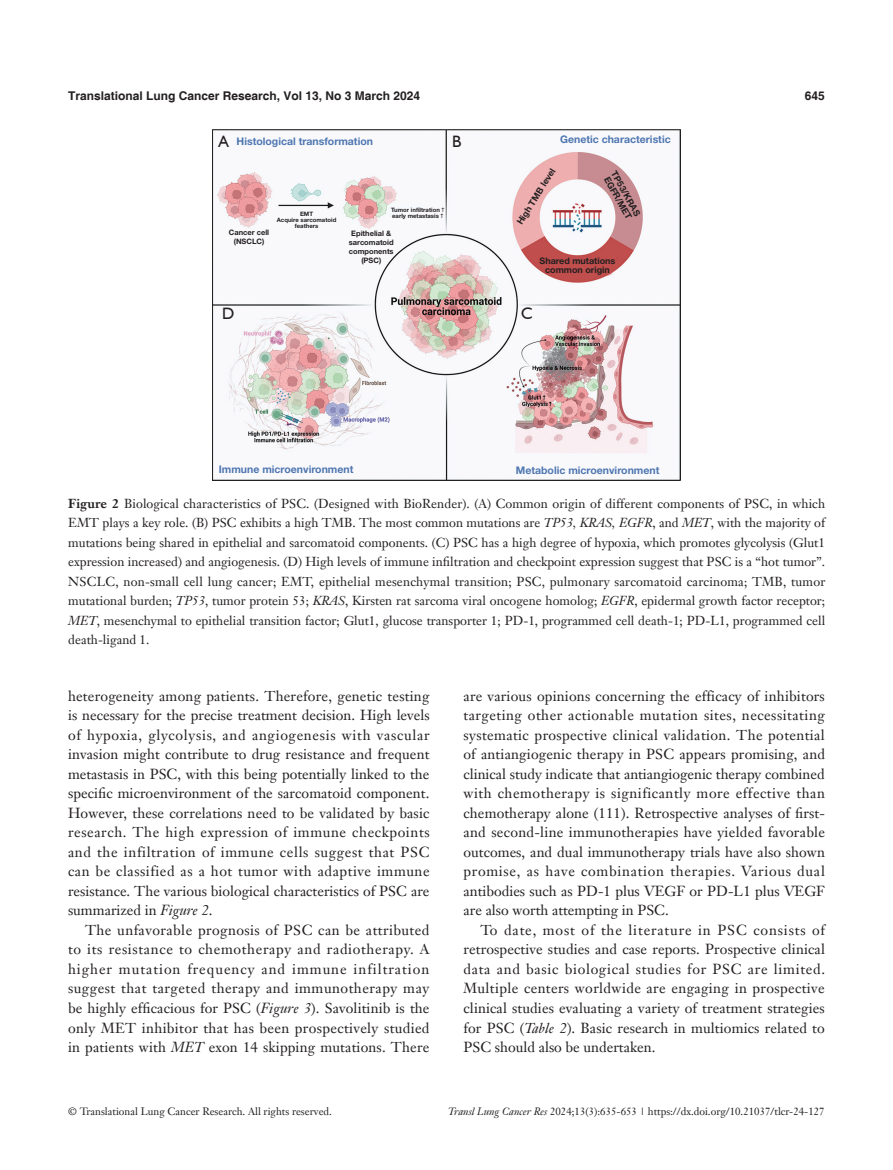
<style>
.page{position:relative;width:893px;height:1170px;background:#fff}
.page>*{position:absolute;margin:0;border:0;box-sizing:border-box;transform-origin:0 0}
.Cite{font:16.5px "Humanist 521 BT";color:#231f20}
.t1{font:14.25px/19.5px "Janson Text LT";color:#231f20;text-align:justify}
.t2{font:12.75px/19.5px "Janson Text LT";color:#231f20;text-align:justify}
.t3{font:700 12px "Helvetica";color:#231f20}
.t4{font:10.5px "Janson Text LT";color:#231f20}
.t5{font:700 10.5px "Helvetica Neue LT Pro";color:#4e76b0}
.t6{font:700 9px "Helvetica Neue LT Pro";color:#231f20}
.t7{font:700 7.5px "Helvetica Neue LT Pro";color:#231f20}
.t8{font:700 6px "Helvetica Neue LT Pro";color:#231f20}
.s1{font-family:"Cambria"}
.s2{font-weight:700}
.s3{font-style:italic}
</style>
<div class="page">
<img style="left:213px;top:129px;width:468px;height:351px">
<p class="t3" style="left:68px;top:88px;width:354px">Translational Lung Cancer Research, Vol 13, No 3 March 2024</p>
<p class="t3" style="left:805px;top:88px;width:22px">645</p>
<p class="Cite" style="left:219px;top:131px;width:12px">A</p>
<p class="Cite" style="left:452px;top:131px;width:11px">B</p>
<p class="t5" style="left:560px;top:133px;width:112px">Genetic characteristic</p>
<p class="t5" style="left:237px;top:135px;width:138px">Histological transformation</p>
<p class="t8" style="left:300px;top:210px;width:14px">EMT</p>
<p class="t8" style="left:277px;top:216px;width:61px">Acquire sarcomatoid</p>
<p class="t8" style="left:295px;top:222px;width:25px">feathers</p>
<p class="t7" style="left:229px;top:228px;width:42px">Cancer cell</p>
<p class="t7" style="left:234px;top:237px;width:32px">(NSCLC)</p>
<p class="t8" style="left:391px;top:206px;width:55px">Tumor infiltration <span class="s1">↑</span></p>
<p class="t8" style="left:392px;top:212px;width:53px">early metastasis <span class="s1">↑</span></p>
<p class="t7" style="left:351px;top:228px;width:42px">Epithelial &amp;</p>
<p class="t7" style="left:349px;top:237px;width:46px">sarcomatoid</p>
<p class="t7" style="left:349px;top:246px;width:46px">components</p>
<p class="t7" style="left:361px;top:255px;width:21px">(PSC)</p>
<p class="t6" style="left:514px;top:221px;width:66px;rotate:-58deg">High TMB level</p>
<p class="t6" style="left:540px;top:255px;width:77px">Shared mutations</p>
<p class="t6" style="left:545px;top:264px;width:66px">common origin</p>
<p class="t6" style="left:619px;top:169px;width:51px;rotate:61deg">TP53/KRAS</p>
<p class="t6" style="left:611px;top:174px;width:49px;rotate:61deg">EGFR/MET</p>
<p class="Cite" style="left:222px;top:303px;width:14px">D</p>
<p class="Cite" style="left:521px;top:303px;width:13px">C</p>
<p class="t5" style="left:219px;top:462px;width:136px">Immune microenvironment</p>
<p class="t5" style="left:516px;top:463px;width:145px">Metabolic microenvironment</p>
<p class="t2" style="left:68px;top:493px;width:759px"><span class="s2">Figure 2</span> Biological characteristics of PSC. (Designed with BioRender). (A) Common origin of different components of PSC, in which EMT plays a key role. (B) PSC exhibits a high TMB. The most common mutations are <span class="s3">TP53, KRAS, EGFR</span>, and <span class="s3">MET</span>, with the majority of mutations being shared in epithelial and sarcomatoid components. (C) PSC has a high degree of hypoxia, which promotes glycolysis (Glut1 expression increased) and angiogenesis. (D) High levels of immune infiltration and checkpoint expression suggest that PSC is a “hot tumor”.<br>NSCLC, non-small cell lung cancer; EMT, epithelial mesenchymal transition; PSC, pulmonary sarcomatoid carcinoma; TMB, tumor mutational burden; <span class="s3">TP53</span>, tumor protein 53; <span class="s3">KRAS</span>, Kirsten rat sarcoma viral oncogene homolog; <span class="s3">EGFR</span>, epidermal growth factor receptor; <span class="s3">MET</span>, mesenchymal to epithelial transition factor; Glut1, glucose transporter 1; PD-1, programmed cell death-1; PD-L1, programmed cell death-ligand 1.</p>
<p class="t1" style="left:68px;top:686px;width:363px">heterogeneity among patients. Therefore, genetic testing is necessary for the precise treatment decision. High levels of hypoxia, glycolysis, and angiogenesis with vascular invasion might contribute to drug resistance and frequent metastasis in PSC, with this being potentially linked to the specific microenvironment of the sarcomatoid component.<br>However, these correlations need to be validated by basic research. The high expression of immune checkpoints and the infiltration of immune cells suggest that PSC can be classified as a hot tumor with adaptive immune resistance. The various biological characteristics of PSC are summarized in <span class="s3">Figure 2</span>.</p>
<p class="t1" style="left:68px;top:920px;width:363px;text-indent:17px">The unfavorable prognosis of PSC can be attributed to its resistance to chemotherapy and radiotherapy. A higher mutation frequency and immune infiltration suggest that targeted therapy and immunotherapy may be highly efficacious for PSC (<span class="s3">Figure 3</span>). Savolitinib is the only MET inhibitor that has been prospectively studied in patients with <span class="s3">MET</span> exon 14 skipping mutations. There</p>
<p class="t1" style="left:463px;top:686px;width:363px">are various opinions concerning the efficacy of inhibitors targeting other actionable mutation sites, necessitating systematic prospective clinical validation. The potential of antiangiogenic therapy in PSC appears promising, and clinical study indicate that antiangiogenic therapy combined with chemotherapy is significantly more effective than chemotherapy alone (111). Retrospective analyses of first&shy;and second-line immunotherapies have yielded favorable outcomes, and dual immunotherapy trials have also shown promise, as have combination therapies. Various dual antibodies such as PD-1 plus VEGF or PD-L1 plus VEGF are also worth attempting in PSC.</p>
<p class="t1" style="left:463px;top:920px;width:363px;text-indent:17px">To date, most of the literature in PSC consists of retrospective studies and case reports. Prospective clinical data and basic biological studies for PSC are limited.<br>Multiple centers worldwide are engaging in prospective clinical studies evaluating a variety of treatment strategies for PSC (<span class="s3">Table 2</span>). Basic research in multiomics related to PSC should also be undertaken.</p>
<p class="t4" style="left:68px;top:1104px;width:265px">© Translational Lung Cancer Research. All rights reserved.</p>
<p class="t4" style="left:448px;top:1104px;width:378px"><span class="s3">Transl Lung Cancer Res</span> 2024;13(3):635-653 | https://dx.doi.org/10.21037/tlcr-24-127</p>
</div>
